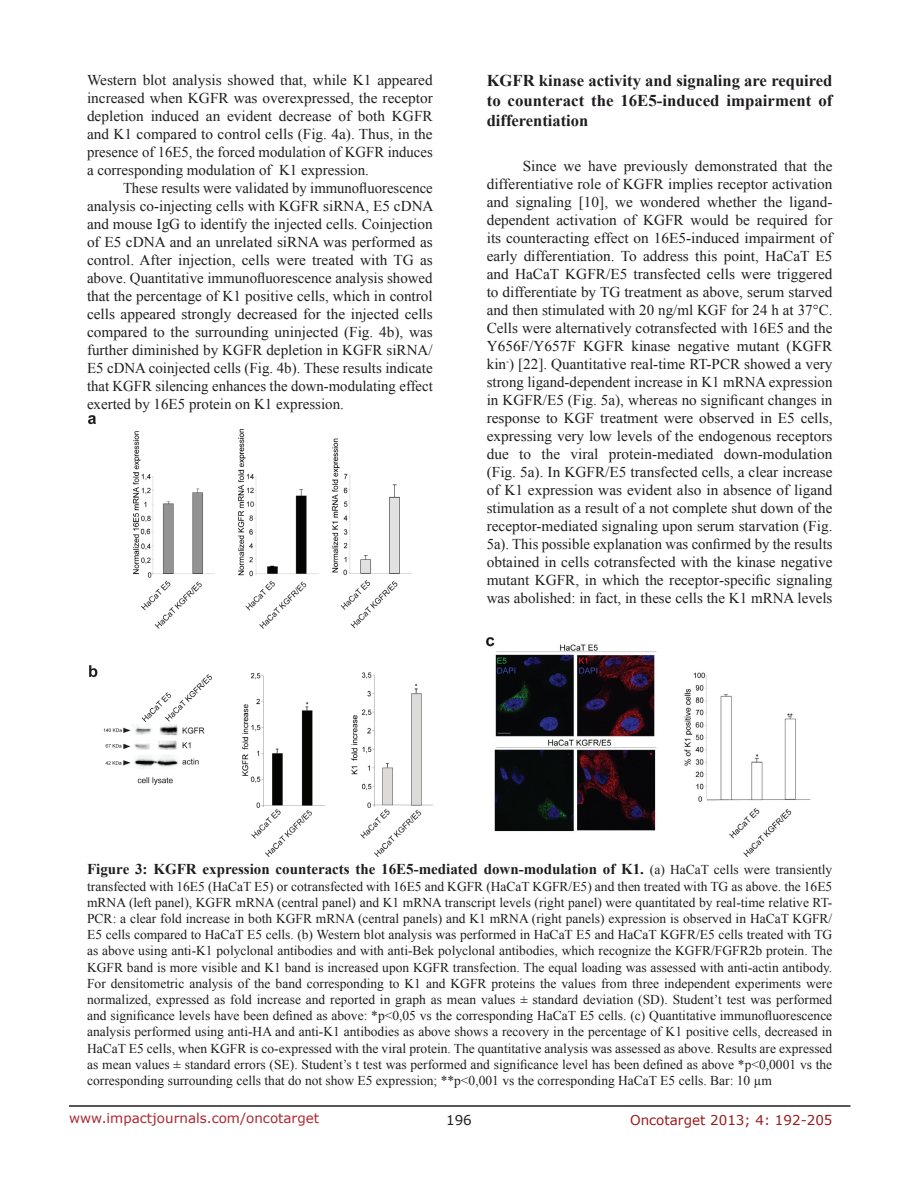
<style>
.page{position:relative;width:918px;height:1188px;background:#fff}
.page>*{position:absolute;margin:0;border:0;box-sizing:border-box;transform-origin:0 0}
.t1{font:700 16.5px/19.8px "Times New Roman";color:#201d20;text-align:justify}
.t2{font:15px/18px "Times New Roman";color:#201d20;text-align:justify}
.t3{font:700 15px "Times New Roman";color:#201d20}
.t4{font:13.5px/16.2px "Times New Roman";color:#201d20;text-align:justify}
.t5{font:13.5px "Verdana";color:#ac2830}
.t6{font:13.5px "Verdana";color:#971a1d}
.t7{font:13.5px "Verdana";color:#201d20}
.s1{font-weight:400;font-size:13.5px}
</style>
<div class="page">
<hr style="left:69px;top:1105px;width:781px;height:2px;background:#231f20">
<img style="left:88px;top:416px;width:345px;height:441px">
<img style="left:487px;top:637px;width:324px;height:220px">
<p class="t2" style="left:87px;top:71px;width:347px">Western blot analysis showed that, while K1 appeared increased when KGFR was overexpressed, the receptor depletion induced an evident decrease of both KGFR and K1 compared to control cells (Fig. 4a). Thus, in the presence of 16E5, the forced modulation of KGFR induces a corresponding modulation of K1 expression.</p>
<p class="t2" style="left:87px;top:179px;width:348px;text-indent:36px">These results were validated by immunofluorescence analysis co-injecting cells with KGFR siRNA, E5 cDNA and mouse IgG to identify the injected cells. Coinjection of E5 cDNA and an unrelated siRNA was performed as control. After injection, cells were treated with TG as above. Quantitative immunofluorescence analysis showed that the percentage of K1 positive cells, which in control cells appeared strongly decreased for the injected cells compared to the surrounding uninjected (Fig. 4b), was further diminished by KGFR depletion in KGFR siRNA/ E5 cDNA coinjected cells (Fig. 4b). These results indicate that KGFR silencing enhances the down-modulating effect exerted by 16E5 protein on K1 expression.</p>
<p class="t1" style="left:487px;top:70px;width:347px">KGFR kinase activity and signaling are required to counteract the 16E5-induced impairment of differentiation</p>
<p class="t2" style="left:487px;top:156px;width:347px;text-indent:36px">Since we have previously demonstrated that the differentiative role of KGFR implies receptor activation and signaling [10], we wondered whether the ligand&shy;dependent activation of KGFR would be required for its counteracting effect on 16E5-induced impairment of early differentiation. To address this point, HaCaT E5 and HaCaT KGFR/E5 transfected cells were triggered to differentiate by TG treatment as above, serum starved and then stimulated with 20 ng/ml KGF for 24 h at 37°C.<br>Cells were alternatively cotransfected with 16E5 and the Y656F/Y657F KGFR kinase negative mutant (KGFR kin<sup>-</sup>) [22]. Quantitative real-time RT-PCR showed a very strong ligand-dependent increase in K1 mRNA expression in KGFR/E5 (Fig. 5a), whereas no significant changes in response to KGF treatment were observed in E5 cells, expressing very low levels of the endogenous receptors due to the viral protein-mediated down-modulation (Fig. 5a). In KGFR/E5 transfected cells, a clear increase of K1 expression was evident also in absence of ligand stimulation as a result of a not complete shut down of the receptor-mediated signaling upon serum starvation (Fig.<br>5a). This possible explanation was confirmed by the results obtained in cells cotransfected with the kinase negative mutant KGFR, in which the receptor-specific signaling was abolished: in fact, in these cells the K1 mRNA levels</p>
<p class="t3" style="left:87px;top:859px;width:747px">Figure 3: KGFR expression counteracts the 16E5-mediated down-modulation of K1. <span class="s1">(a) HaCaT cells were transiently</span></p>
<p class="t4" style="left:87px;top:878px;width:747px">transfected with 16E5 (HaCaT E5) or cotransfected with 16E5 and KGFR (HaCaT KGFR/E5) and then treated with TG as above. the 16E5 mRNA (left panel), KGFR mRNA (central panel) and K1 mRNA transcript levels (right panel) were quantitated by real-time relative RT-PCR: a clear fold increase in both KGFR mRNA (central panels) and K1 mRNA (right panels) expression is observed in HaCaT KGFR/ E5 cells compared to HaCaT E5 cells. (b) Western blot analysis was performed in HaCaT E5 and HaCaT KGFR/E5 cells treated with TG as above using anti-K1 polyclonal antibodies and with anti-Bek polyclonal antibodies, which recognize the KGFR/FGFR2b protein. The KGFR band is more visible and K1 band is increased upon KGFR transfection. The equal loading was assessed with anti-actin antibody.<br>For densitometric analysis of the band corresponding to K1 and KGFR proteins the values from three independent experiments were normalized, expressed as fold increase and reported in graph as mean values ± standard deviation (SD). Student’t test was performed and significance levels have been defined as above: *p&lt;0,05 vs the corresponding HaCaT E5 cells. (c) Quantitative immunofluorescence analysis performed using anti-HA and anti-K1 antibodies as above shows a recovery in the percentage of K1 positive cells, decreased in HaCaT E5 cells, when KGFR is co-expressed with the viral protein. The quantitative analysis was assessed as above. Results are expressed as mean values ± standard errors (SE). Student’s t test was performed and significance level has been defined as above *p&lt;0,0001 vs the corresponding surrounding cells that do not show E5 expression; **p&lt;0,001 vs the corresponding HaCaT E5 cells. Bar: 10 µm</p>
<p class="t5" style="left:69px;top:1109px;width:252px">www.impactjournals.com/oncotarget</p>
<p class="t7" style="left:446px;top:1111px;width:27px">196</p>
<p class="t6" style="left:630px;top:1111px;width:204px">Oncotarget 2013; 4: 192-205</p>
</div>
